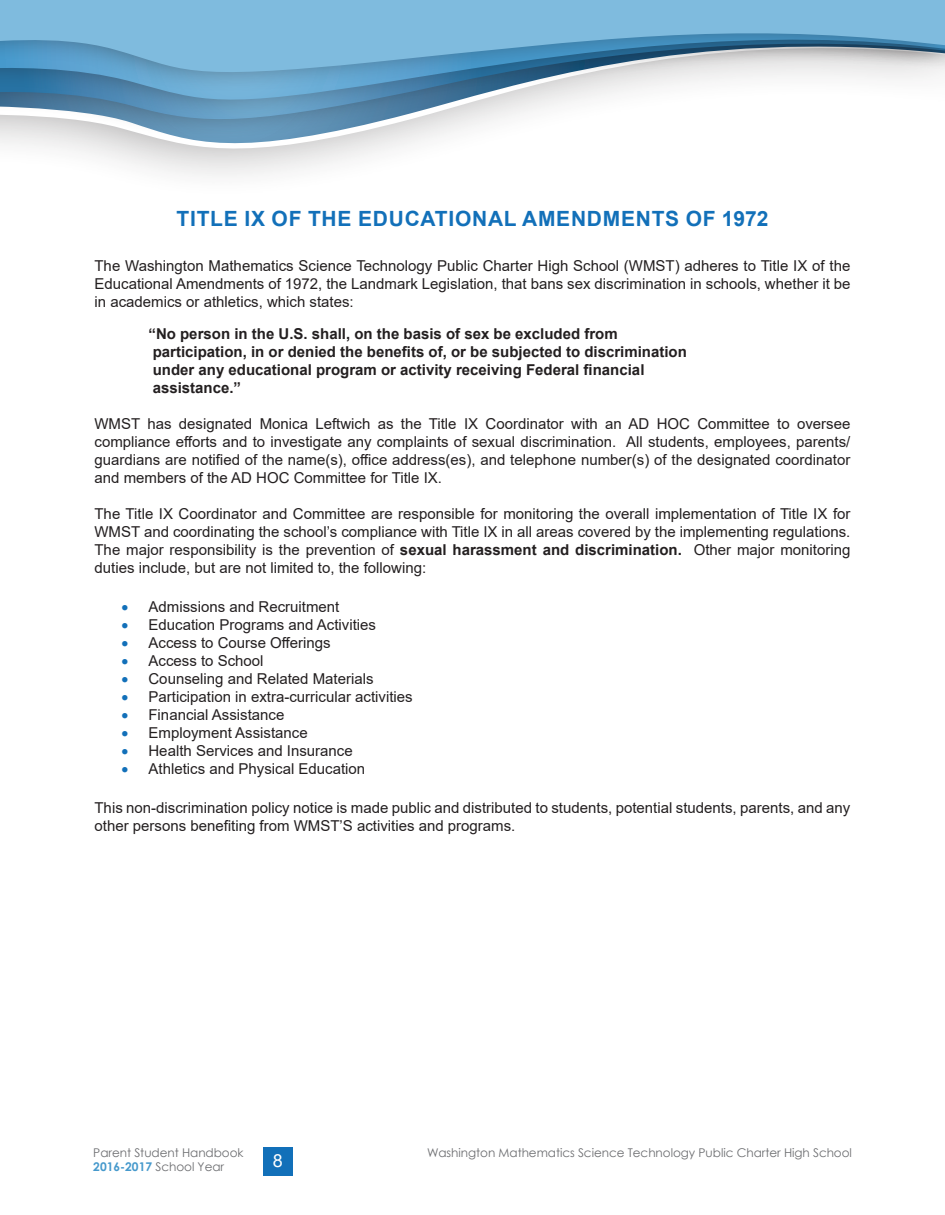
<style>
.page{position:relative;width:945px;height:1215px;background:#fff}
.page>*{position:absolute;margin:0;border:0;box-sizing:border-box;transform-origin:0 0}
.t1{font:700 21px "Arial";letter-spacing:.035em;color:#1270b9}
.t2{font:18px "Arial";color:#fff}
.t3{font:15px/18px "Arial";color:#231f20;text-align:justify}
.t4{font:700 15px "Arial";color:#231f20}
.t5{font:12px "Century Gothic";letter-spacing:-.005em;color:#6c6d70}
.s1{font-weight:700}
.s2{color:#1270b9}
.s3{font-weight:700;color:#4699cc}
</style>
<div class="page">
<div style="left:264px;top:1148px;width:29px;height:28px;background:#1270b9"></div>
<svg style="left:119px;top:160px;width:223px;height:6px"></svg>
<svg style="left:0;top:139px;width:425px;height:21px"></svg>
<div style="left:0;top:0;width:945px;height:139px;background:#231f20;opacity:.75"></div>
<svg style="left:0;top:120px;width:945px;height:7px"></svg>
<div style="left:0;top:0;width:945px;height:120px;background:#231f20;opacity:.75"></div>
<svg style="left:0;top:92px;width:945px;height:17px"></svg>
<div style="left:0;top:0;width:945px;height:92px;background:#231f20;opacity:.75"></div>
<svg style="left:0;top:0;width:945px;height:82px;background:#7db1d1"></svg>
<p class="t1" style="left:177px;top:204px;width:594px">TITLE IX OF THE EDUCATIONAL AMENDMENTS OF 1972</p>
<p class="t3" style="left:94px;top:257px;width:758px">The Washington Mathematics Science Technology Public Charter High School (WMST) adheres to Title IX of the Educational Amendments of 1972, the Landmark Legislation, that bans sex discrimination in schools, whether it be in academics or athletics, which states:</p>
<p class="t4" style="left:148px;top:323px;width:471px">“No person in the U.S. shall, on the basis of sex be excluded from</p>
<p class="t4" style="left:153px;top:341px;width:536px">participation, in or denied the benefits of, or be subjected to discrimination</p>
<p class="t4" style="left:153px;top:359px;width:493px">under any educational program or activity receiving Federal financial</p>
<p class="t4" style="left:153px;top:377px;width:90px">assistance.”</p>
<p class="t3" style="left:94px;top:414px;width:757px">WMST has designated Monica Leftwich as the Title IX Coordinator with an AD HOC Committee to oversee compliance efforts and to investigate any complaints of sexual discrimination. All students, employees, parents/ guardians are notified of the name(s), office address(es), and telephone number(s) of the designated coordinator and members of the AD HOC Committee for Title IX.</p>
<p class="t3" style="left:94px;top:504px;width:758px">The Title IX Coordinator and Committee are responsible for monitoring the overall implementation of Title IX for WMST and coordinating the school’s compliance with Title IX in all areas covered by the implementing regulations.<br>The major responsibility is the prevention of <span class="s1">sexual harassment and discrimination.</span> Other major monitoring duties include, but are not limited to, the following:</p>
<p class="t3" style="left:122px;top:597px;width:219px"><span class="s2">•</span> Admissions and Recruitment</p>
<p class="t3" style="left:122px;top:615px;width:256px"><span class="s2">•</span> Education Programs and Activities</p>
<p class="t3" style="left:122px;top:633px;width:211px"><span class="s2">•</span> Access to Course Offerings</p>
<p class="t3" style="left:122px;top:651px;width:144px"><span class="s2">•</span> Access to School</p>
<p class="t3" style="left:122px;top:669px;width:254px"><span class="s2">•</span> Counseling and Related Materials</p>
<p class="t3" style="left:122px;top:687px;width:293px"><span class="s2">•</span> Participation in extra-curricular activities</p>
<p class="t3" style="left:122px;top:705px;width:164px"><span class="s2">•</span> Financial Assistance</p>
<p class="t3" style="left:122px;top:723px;width:188px"><span class="s2">•</span> Employment Assistance</p>
<p class="t3" style="left:122px;top:741px;width:233px"><span class="s2">•</span> Health Services and Insurance</p>
<p class="t3" style="left:122px;top:759px;width:245px"><span class="s2">•</span> Athletics and Physical Education</p>
<p class="t3" style="left:94px;top:798px;width:757px">This non-discrimination policy notice is made public and distributed to students, potential students, parents, and any other persons benefiting from WMST’S activities and programs.</p>
<p class="t5" style="left:93px;top:1144px;width:152px">Parent Student Handbook</p>
<p class="t5" style="left:427px;top:1144px;width:426px">Washington Mathematics Science Technology Public Charter High School</p>
<p class="t5" style="left:93px;top:1158px;width:132px"><span class="s3">2016-2017</span> School Year</p>
<p class="t2" style="left:273px;top:1149px;width:12px">8</p>
</div>
